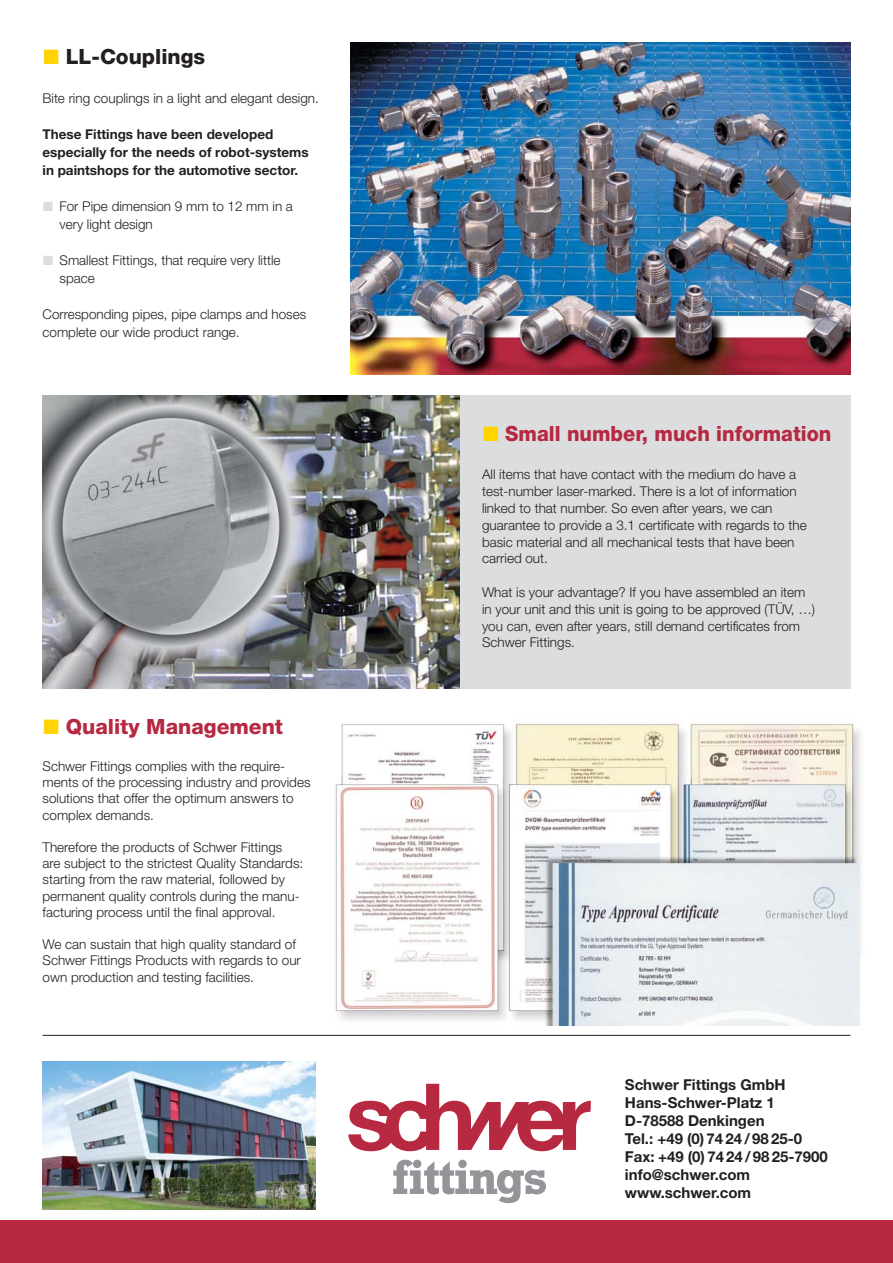
<style>
.page{position:relative;width:893px;height:1263px;background:#fff}
.page>*{position:absolute;margin:0;border:0;box-sizing:border-box;transform-origin:0 0}
.t1{font:800 21px "Helvetica Neue";color:#b72841;scale:.95 1}
.t2{font:800 21px "Helvetica Neue";color:#b72841}
.t3{font:800 21px "Helvetica Neue";color:#231f20}
.t4{font:700 15px/18px "Helvetica Neue";color:#231f20}
.t5{font:300 13.5px/16.2px "Helvetica Neue";color:#231f20}
.t6{font:700 13.5px/18px "Helvetica Neue";color:#231f20}
.s1{font-family:"European Pi Three";font-weight:400;color:#ffd400}
.s2{font-family:"European Pi Three";font-weight:400;color:#dcddde}
</style>
<div class="page">
<div style="left:451px;top:395px;width:399px;height:294px;background:#dcddde"></div>
<img style="left:43px;top:395px;width:416px;height:294px">
<img style="left:335px;top:723px;width:527px;height:302px">
<img style="left:43px;top:1061px;width:273px;height:149px">
<svg style="left:393px;top:1160px;width:153px;height:43px"></svg>
<svg style="left:348px;top:1084px;width:243px;height:67px"></svg>
<img style="left:350px;top:43px;width:500px;height:331px">
<hr style="left:43px;top:1035px;width:807px;height:1px;background:#231f20">
<div style="left:0;top:1220px;width:893px;height:43px;background:#b72841"></div>
<h1 class="t3" style="left:43px;top:49px;width:164px"><span class="s1">-</span> LL-Couplings</h1>
<p class="t5" style="left:43px;top:91px;width:278px">Bite ring couplings in a light and elegant design.</p>
<p class="t6" style="left:43px;top:126px;width:268px">These Fittings have been developed especially for the needs of robot-systems in paintshops for the automotive sector.</p>
<p class="t5" style="left:60px;top:198px;width:235px;line-height:18px;text-indent:-17px"><span class="s2">-</span> For Pipe dimension 9 mm to 12 mm in a very light design</p>
<p class="t5" style="left:60px;top:252px;width:222px;line-height:18px;text-indent:-17px"><span class="s2">-</span> Smallest Fittings, that require very little space</p>
<p class="t5" style="left:43px;top:306px;width:265px;line-height:18px">Corresponding pipes, pipe clamps and hoses complete our wide product range.</p>
<h1 class="t2" style="left:43px;top:718px;width:242px"><span class="s1">-</span> Quality Management</h1>
<p class="t5" style="left:43px;top:759px;width:270px">Schwer Fittings complies with the require&shy;ments of the processing industry and provides solutions that offer the optimum answers to complex demands.</p>
<p class="t5" style="left:43px;top:840px;width:262px">Therefore the products of Schwer Fittings are subject to the strictest Quality Standards: starting from the raw material, followed by permanent quality controls during the manu&shy;facturing process until the final approval.</p>
<p class="t5" style="left:43px;top:937px;width:260px">We can sustain that high quality standard of<br>Schwer Fittings Products with regards to our own production and testing facilities.</p>
<h1 class="t1" style="left:482px;top:426px;width:369px"><span class="s1">-</span> Small number, much information</h1>
<p class="t5" style="left:482px;top:467px;width:326px;line-height:16.8px">All items that have contact with the medium do have a test-number laser-marked. There is a lot of information linked to that number. So even after years, we can guarantee to provide a 3.1 certificate with regards to the basic material and all mechanical tests that have been carried out.</p>
<p class="t5" style="left:482px;top:585px;width:335px;line-height:16.8px">What is your advantage? If you have assembled an item in your unit and this unit is going to be approved (TÜV, …) you can, even after years, still demand certificates from Schwer Fittings.</p>
<p class="t4" style="left:625px;top:1077px;width:204px">Schwer Fittings GmbH<br>Hans-Schwer-Platz 1<br>D-78588 Denkingen<br>Tel.: +49 (0) 74 24 / 98 25-0<br>Fax: +49 (0) 74 24 / 98 25-7900 info@schwer.com www.schwer.com</p>
</div>
